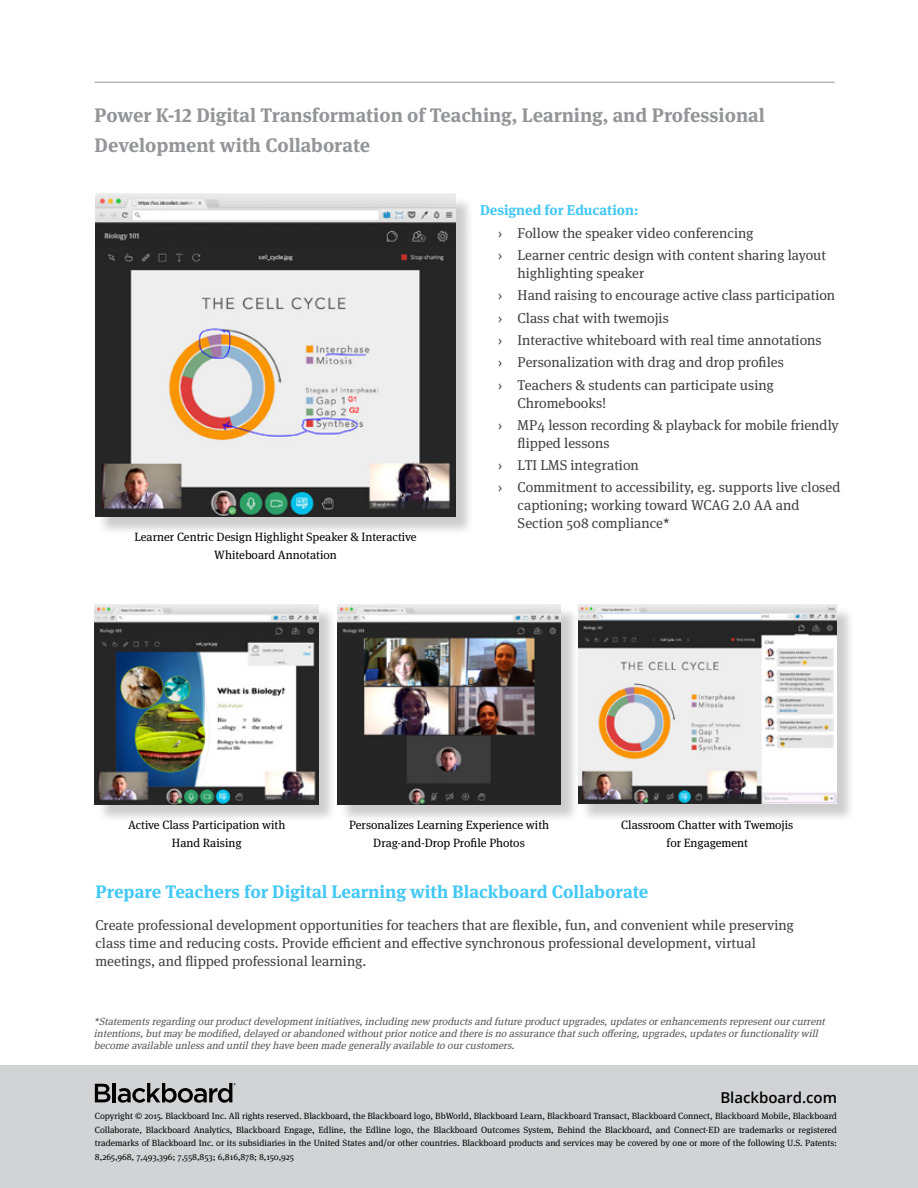
<style>
.page{position:relative;width:918px;height:1188px;background:#fff}
.page>*{position:absolute;margin:0;border:0;box-sizing:border-box;transform-origin:0 0}
.t1{font:700 19.5px/30px "Meta Serif OT";color:#939598}
.t2{font:700 18px "Meta Serif OT";color:#44c8f5}
.t3{font:600 15px "Open Sans";color:#000}
.t4{font:14.25px/22.4px "Meta Serif OT";color:#414042}
.t5{font:700 14.25px "Meta Serif OT";color:#44c8f5}
.t6{font:12px/18px "Meta Serif OT";color:#000;text-align:center}
.t7{font:italic 10.5px/12px "Meta Serif OT";color:#58595b}
.t8{font:9px/13.5px "Meta Serif OT";color:#000;text-align:justify}
</style>
<div class="page">
<hr style="left:95px;top:82px;width:739px;height:1px;background:#939598">
<div style="left:0;top:1066px;width:918px;height:122px;background:#d1d3d4"></div>
<svg style="left:95px;top:1084px;width:15px;height:18px"></svg>
<hr style="left:113px;top:1083px;width:3px;height:19px;background:#000">
<svg style="left:118px;top:1083px;width:118px;height:20px"></svg>
<div style="left:98px;top:196px;width:377px;height:339px;background:#000;opacity:.2"></div>
<img style="left:95px;top:194px;width:361px;height:323px">
<div style="left:580px;top:607px;width:276px;height:216px;background:#000;opacity:.2"></div>
<img style="left:578px;top:604px;width:259px;height:200px">
<div style="left:340px;top:607px;width:239px;height:216px;background:#000;opacity:.2"></div>
<img style="left:337px;top:604px;width:224px;height:200px">
<div style="left:97px;top:607px;width:240px;height:216px;background:#000;opacity:.2"></div>
<img style="left:95px;top:604px;width:223px;height:200px">
<h1 class="t1" style="left:95px;top:100px;width:672px">Power K-12 Digital Transformation of Teaching, Learning, and Professional<br>Development with Collaborate</h1>
<p class="t6" style="left:135px;top:528px;width:284px">Learner Centric Design Highlight Speaker &amp; Interactive<br>Whiteboard Annotation</p>
<p class="t5" style="left:480px;top:201px;width:160px">Designed for Education:</p>
<p class="t4" style="left:498px;top:221px;width:329px">› Follow the speaker video conferencing<br>› Learner centric design with content sharing layout</p>
<p class="t4" style="left:498px;top:262px;width:339px;text-indent:19px">highlighting speaker<br>› Hand raising to encourage active class participation › Class chat with twemojis<br>› Interactive whiteboard with real time annotations<br>› Personalization with drag and drop profiles<br>› Teachers &amp; students can participate using</p>
<p class="t4" style="left:498px;top:391px;width:342px;text-indent:19px">Chromebooks!<br>› MP4 lesson recording &amp; playback for mobile friendly</p>
<p class="t4" style="left:498px;top:432px;width:344px;text-indent:19px">flipped lessons<br>› LTI LMS integration<br>› Commitment to accessibility, eg. supports live closed</p>
<p class="t4" style="left:518px;top:496px;width:283px;line-height:18px">captioning; working toward WCAG 2.0 AA and<br>Section 508 compliance*</p>
<p class="t6" style="left:128px;top:816px;width:159px">Active Class Participation with<br>Hand Raising</p>
<p class="t6" style="left:349px;top:816px;width:202px">Personalizes Learning Experience with<br>Drag-and-Drop Profile Photos</p>
<p class="t6" style="left:621px;top:816px;width:174px">Classroom Chatter with Twemojis for Engagement</p>
<p class="t2" style="left:95px;top:880px;width:555px">Prepare Teachers for Digital Learning with Blackboard Collaborate</p>
<p class="t4" style="left:95px;top:916px;width:700px;line-height:18px">Create professional development opportunities for teachers that are flexible, fun, and convenient while preserving class time and reducing costs. Provide efficient and effective synchronous professional development, virtual meetings, and flipped professional learning.</p>
<p class="t7" style="left:94px;top:1016px;width:735px">*Statementsregarding ourproductdevelopmentinitiatives,including new productsand futureproductupgrades,updatesorenhancementsrepresentourcurrent intentions,butmay bemodified,delayed orabandoned withoutpriornoticeand thereisno assurancethatsuch offering,upgrades,updatesorfunctionality will becomeavailableunlessand untilthey havebeen madegenerally availableto ourcustomers.</p>
<p class="t3" style="left:720px;top:1087px;width:118px">Blackboard.com</p>
<p class="t8" style="left:95px;top:1109px;width:744px">Copyright © 2015. Blackboard Inc. All rights reserved. Blackboard, the Blackboard logo, BbWorld, Blackboard Learn, Blackboard Transact, Blackboard Connect, Blackboard Mobile, Blackboard Collaborate, Blackboard Analytics, Blackboard Engage, Edline, the Edline logo, the Blackboard Outcomes System, Behind the Blackboard, and Connect-ED are trademarks or registered trademarks of Blackboard Inc. or its subsidiaries in the United States and/or other countries. Blackboard products and services may be covered by one or more of the following U.S. Patents:<br>8,265,968, 7,493,396; 7,558,853; 6,816,878; 8,150,925</p>
</div>
